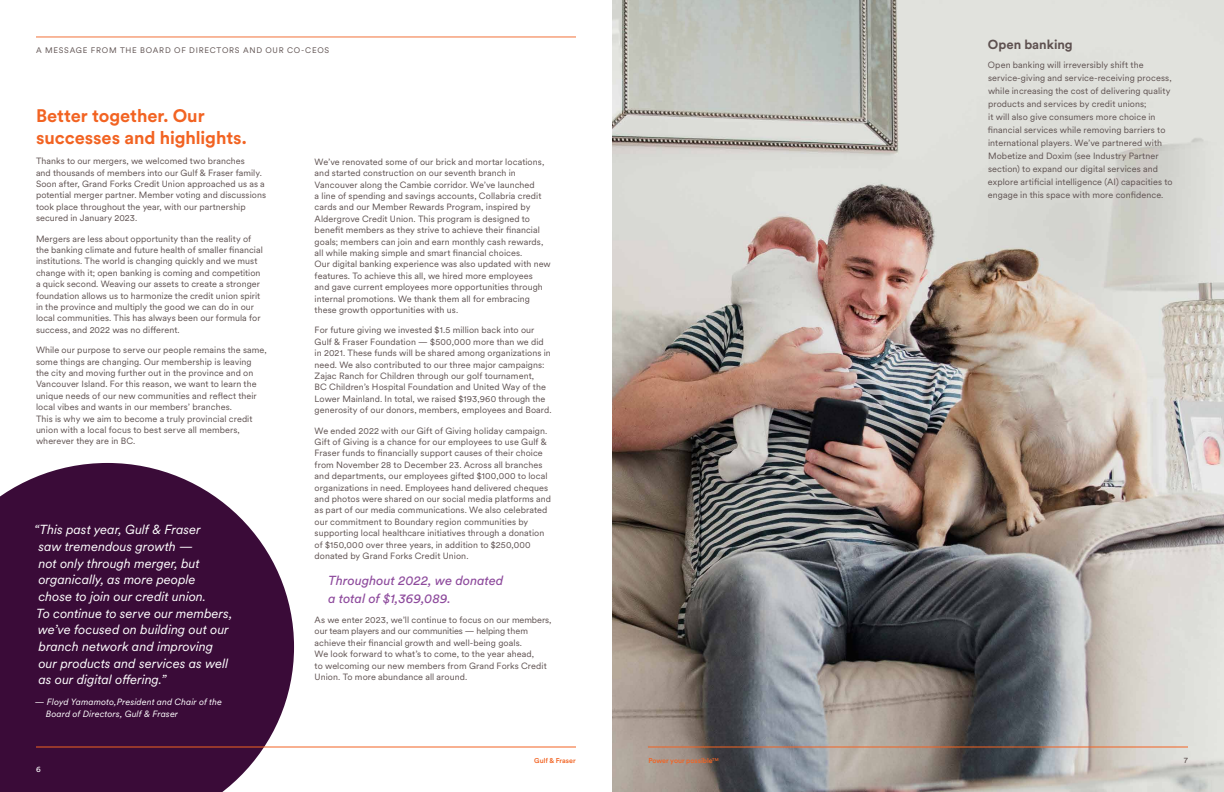
<style>
.page{position:relative;width:1224px;height:792px;background:#fff}
.page>*{position:absolute;margin:0;border:0;box-sizing:border-box;transform-origin:0 0}
.t1{font:700 18px/21.6px "Circular XX";letter-spacing:-.005em;color:#f26322}
.t2{font:italic 13px/16.7px "Circular XX";letter-spacing:-.005em;color:#fff}
.t3{font:italic 13px/17.4px "Circular XX";letter-spacing:-.005em;color:#8e4b9d}
.t4{font:700 13px "Circular XX";color:#5e5150}
.t5{font:9px/11.4px "Circular XX";letter-spacing:.01em;color:#5e5150}
.t6{font:italic 9px/12.7px "Circular XX";letter-spacing:.01em;color:#fff}
.t7{font:8px "Circular XX";letter-spacing:.095em;color:#5e5150}
.t8{font:8px "Circular XX";color:#5e5150}
.t9{font:8px "Circular XX";color:#fff}
.t10{font:500 7px "Circular XX";color:#f26322}
</style>
<div class="page">
<img style="left:612px;top:0;width:612px;height:792px">
<svg style="left:0;top:463px;width:294px;height:329px;background:#50264e"></svg>
<hr style="left:36px;top:37px;width:540px;height:1px;background:#f26322">
<hr style="left:648px;top:747px;width:540px;height:1px;background:#f26322">
<hr style="left:36px;top:747px;width:540px;height:1px;background:#f26322">
<p class="t7" style="left:36px;top:44px;width:295px">A MESSAGE FROM THE BOARD OF DIRECTORS AND OUR CO-CEOS</p>
<h1 class="t1" style="left:36px;top:104px;width:212px">Better together. Our successes and highlights.</h1>
<p class="t5" style="left:36px;top:155px;width:232px">Thanks to our mergers, we welcomed two branches<br>and thousands of members into our Gulf &amp; Fraser family.<br>Soon after, Grand Forks Credit Union approached us as a potential merger partner. Member voting and discussions took place throughout the year, with our partnership secured in January 2023.</p>
<p class="t5" style="left:36px;top:232px;width:228px">Mergers are less about opportunity than the reality of the banking climate and future health of smaller financial institutions. The world is changing quickly and we must change with it; open banking is coming and competition a quick second. Weaving our assets to create a stronger foundation allows us to harmonize the credit union spirit in the province and multiply the good we can do in our local communities. This has always been our formula for success, and 2022 was no different.</p>
<p class="t5" style="left:36px;top:344px;width:232px">While our purpose to serve our people remains the same, some things are changing. Our membership is leaving the city and moving further out in the province and on Vancouver Island. For this reason, we want to learn the unique needs of our new communities and reflect their local vibes and wants in our members’ branches.<br>This is why we aim to become a truly provincial credit union with a local focus to best serve all members, wherever they are in BC.</p>
<p class="t2" style="left:34px;top:521px;width:200px">“This past year, Gulf &amp; Fraser<br>saw tremendous growth —<br>not only through merger, but organically, as more people<br>chose to join our credit union.<br>To continue to serve our members, we’ve focused on building out our branch network and improving<br>our products and services as well as our digital offering.”</p>
<p class="t6" style="left:46px;top:695px;width:178px;text-indent:-11px">— Floyd Yamamoto,President and Chair of the<br>Board of Directors, Gulf &amp; Fraser</p>
<p class="t5" style="left:315px;top:156px;width:238px">We’ve renovated some of our brick and mortar locations, and started construction on our seventh branch in Vancouver along the Cambie corridor. We’ve launched<br>a line of spending and savings accounts, Collabria credit cards and our Member Rewards Program, inspired by Aldergrove Credit Union. This program is designed to benefit members as they strive to achieve their financial goals; members can join and earn monthly cash rewards, all while making simple and smart financial choices.<br>Our digital banking experience was also updated with new features. To achieve this all, we hired more employees<br>and gave current employees more opportunities through internal promotions. We thank them all for embracing these growth opportunities with us.</p>
<p class="t5" style="left:315px;top:324px;width:239px">For future giving we invested $1.5 million back into our Gulf &amp; Fraser Foundation — $500,000 more than we did in 2021. These funds will be shared among organizations in need. We also contributed to our three major campaigns:<br>Zajac Ranch for Children through our golf tournament,<br>BC Children’s Hospital Foundation and United Way of the Lower Mainland. In total, we raised $193,960 through the generosity of our donors, members, employees and Board.</p>
<p class="t5" style="left:315px;top:424px;width:238px">We ended 2022 with our Gift of Giving holiday campaign.<br>Gift of Giving is a chance for our employees to use Gulf &amp; Fraser funds to financially support causes of their choice from November 28 to December 23. Across all branches and departments, our employees gifted $100,000 to local organizations in need. Employees hand delivered cheques and photos were shared on our social media platforms and as part of our media communications. We also celebrated our commitment to Boundary region communities by supporting local healthcare initiatives through a donation of $150,000 over three years, in addition to $250,000 donated by Grand Forks Credit Union.</p>
<h2 class="t3" style="left:328px;top:571px;width:177px">Throughout 2022, we donated a total of $1,369,089.</h2>
<p class="t5" style="left:315px;top:614px;width:238px">As we enter 2023, we’ll continue to focus on our members, our team players and our communities — helping them achieve their financial growth and well-being goals.<br>We look forward to what’s to come, to the year ahead,<br>to welcoming our new members from Grand Forks Credit Union. To more abundance all around.</p>
<h2 class="t4" style="left:988px;top:36px;width:86px">Open banking</h2>
<p class="t5" style="left:988px;top:58px;width:186px;line-height:13px">Open banking will irreversibly shift the service-giving and service-receiving process, while increasing the cost of delivering quality products and services by credit unions;<br>it will also give consumers more choice in financial services while removing barriers to international players. We’ve partnered with Mobetize and Doxim (see Industry Partner section) to expand our digital services and explore artificial intelligence (AI) capacities to engage in this space with more confidence.</p>
<p class="t9" style="left:36px;top:764px;width:6px">6</p>
<p class="t10" style="left:648px;top:756px;width:72px">Power your possible<sup>TM</sup></p>
<p class="t10" style="left:534px;top:756px;width:43px">Gulf &amp; Fraser</p>
<p class="t8" style="left:1184px;top:755px;width:6px">7</p>
</div>
